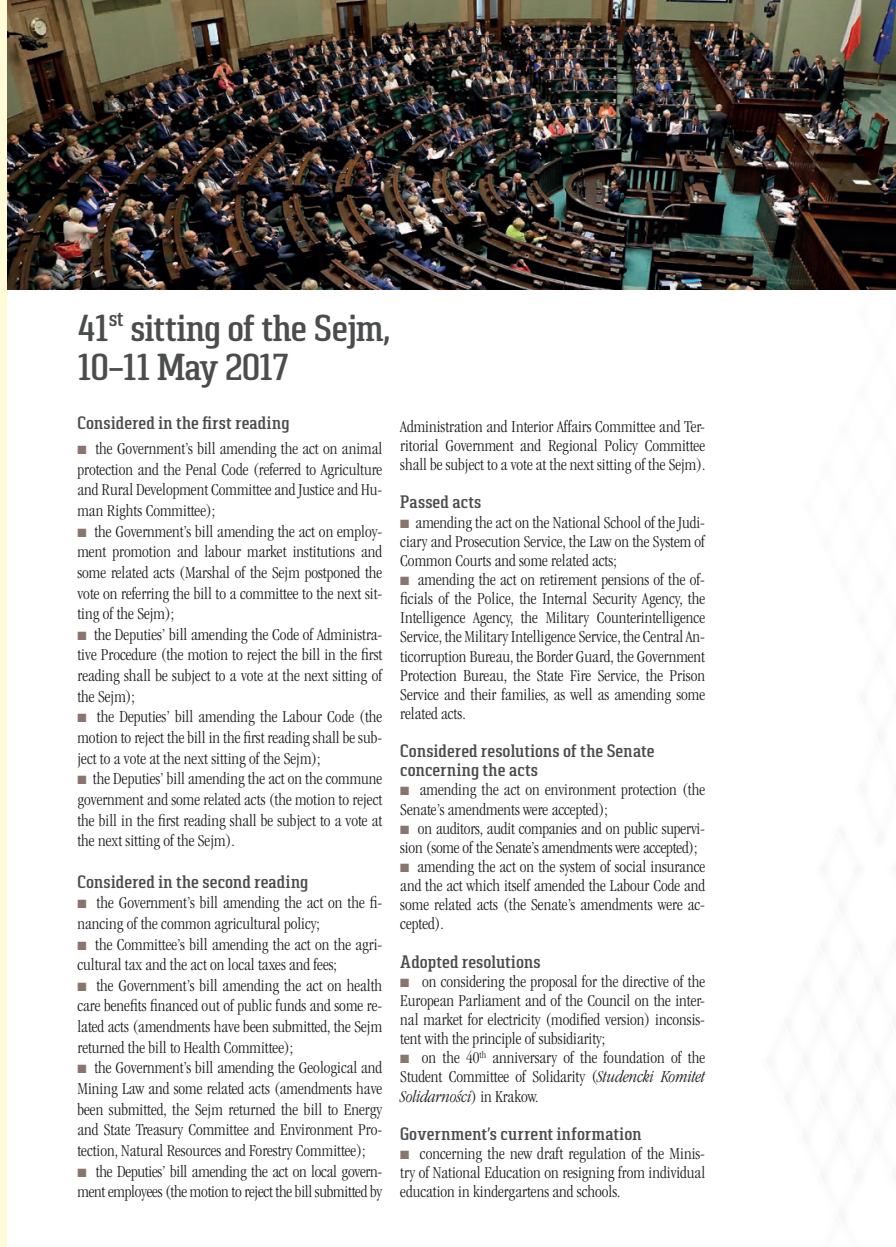
<style>
.page{position:relative;width:896px;height:1247px;background:#fff}
.page>*{position:absolute;margin:0;border:0;box-sizing:border-box;transform-origin:0 0}
.t1{font:600 37.5px/39px "Pancetta Serif Pro";letter-spacing:-.02em;color:#4b4c4d;scale:.85 1}
.tekst_bez_wc{font:600 18px/19px "Pancetta Serif Pro";letter-spacing:.005em;color:#4b4c4d;scale:.85 1}
.tekst_wc{font:600 18px "Pancetta Serif Pro";letter-spacing:.005em;color:#4b4c4d;scale:.85 1}
.tekst_bez_wc-2{font:300 condensed 17.25px/19px "ITC Garamond Std";color:#231f20;text-align:justify}
.tekst_wc-2{font:300 condensed 17.25px/20.7px "ITC Garamond Std";color:#231f20;text-align:justify}
.s1{color:#8a756e}
.s2{font-style:italic}
</style>
<div class="page">
<svg style="left:0;top:0;width:11px;height:1247px"></svg>
<img style="left:7px;top:0;width:888px;height:289px">
<div style="left:757px;top:264px;width:138px;height:982px;background:#fff"></div>
<svg style="left:798px;top:265px;width:97px;height:25px;background:#1e0f0a"></svg>
<p class="t1" style="left:77px;top:309px;width:370px">41<sup>st</sup> sitting of the Sejm,<br>10–11 May 2017</p>
<p class="tekst_wc" style="left:77px;top:412px;width:251px">Considered in the first reading</p>
<p class="tekst_wc-2" style="left:77px;top:438px;width:306px"><span class="s1">■</span> the Government’s bill amending the act on animal protection and the Penal Code (referred to Agriculture and Rural Development Committee and Justice and Hu&shy;man Rights Committee);</p>
<p class="tekst_bez_wc-2" style="left:77px;top:521px;width:306px;line-height:20.7px"><span class="s1">■</span> the Government’s bill amending the act on employ&shy;ment promotion and labour market institutions and some related acts (Marshal of the Sejm postponed the vote on referring the bill to a committee to the next sit&shy;ting of the Sejm);</p>
<p class="tekst_bez_wc-2" style="left:77px;top:624px;width:306px;line-height:20.7px"><span class="s1">■</span> the Deputies’ bill amending the Code of Administra&shy;tive Procedure (the motion to reject the bill in the first reading shall be subject to a vote at the next sitting of the Sejm);</p>
<p class="tekst_bez_wc-2" style="left:77px;top:706px;width:306px;line-height:20.7px"><span class="s1">■</span> the Deputies’ bill amending the Labour Code (the motion to reject the bill in the first reading shall be sub&shy;ject to a vote at the next sitting of the Sejm);</p>
<p class="tekst_bez_wc-2" style="left:77px;top:768px;width:306px;line-height:20.7px"><span class="s1">■</span> the Deputies’ bill amending the act on the commune government and some related acts (the motion to reject the bill in the first reading shall be subject to a vote at the next sitting of the Sejm).</p>
<p class="tekst_bez_wc" style="left:77px;top:871px;width:273px">Considered in the second reading</p>
<p class="tekst_bez_wc-2" style="left:77px;top:892px;width:306px;line-height:20.7px"><span class="s1">■</span> the Government’s bill amending the act on the fi&shy;nancing of the common agricultural policy;</p>
<p class="tekst_bez_wc-2" style="left:77px;top:933px;width:306px;line-height:20.7px"><span class="s1">■</span> the Committee’s bill amending the act on the agri&shy;cultural tax and the act on local taxes and fees;</p>
<p class="tekst_bez_wc-2" style="left:77px;top:975px;width:306px;line-height:20.7px"><span class="s1">■</span> the Government’s bill amending the act on health care benefits financed out of public funds and some re&shy;lated acts (amendments have been submitted, the Sejm returned the bill to Health Committee);</p>
<p class="tekst_bez_wc-2" style="left:77px;top:1057px;width:306px;line-height:20.7px"><span class="s1">■</span> the Government’s bill amending the Geological and Mining Law and some related acts (amendments have been submitted, the Sejm returned the bill to Energy and State Treasury Committee and Environment Pro&shy;tection, Natural Resources and Forestry Committee);</p>
<p class="tekst_bez_wc-2" style="left:77px;top:1160px;width:306px;line-height:20.7px"><span class="s1">■</span> the Deputies’ bill amending the act on local govern&shy;ment employees (the motion to reject the bill submitted by</p>
<p class="tekst_bez_wc-2" style="left:400px;top:417px;width:307px">Administration and Interior Affairs Committee and Ter&shy;ritorial Government and Regional Policy Committee shall be subject to a vote at the next sitting of the Sejm).</p>
<p class="tekst_bez_wc" style="left:400px;top:492px;width:97px">Passed acts</p>
<p class="tekst_bez_wc-2" style="left:400px;top:512px;width:306px"><span class="s1">■</span> amending the act on the National School of the Judi&shy;ciary and Prosecution Service, the Law on the System of Common Courts and some related acts;</p>
<p class="tekst_bez_wc-2" style="left:400px;top:570px;width:306px"><span class="s1">■</span> amending the act on retirement pensions of the of&shy;ficials of the Police, the Internal Security Agency, the Intelligence Agency, the Military Counterintelligence Service, the Military Intelligence Service, the Central An&shy;ticorruption Bureau, the Border Guard, the Government Protection Bureau, the State Fire Service, the Prison Service and their families, as well as amending some related acts.</p>
<p class="tekst_bez_wc" style="left:400px;top:741px;width:301px">Considered resolutions of the Senate concerning the acts</p>
<p class="tekst_bez_wc-2" style="left:400px;top:780px;width:306px"><span class="s1">■</span> amending the act on environment protection (the<br>Senate’s amendments were accepted);</p>
<p class="tekst_bez_wc-2" style="left:400px;top:818px;width:306px"><span class="s1">■</span> on auditors, audit companies and on public supervi&shy;sion (some of the Senate’s amendments were accepted);</p>
<p class="tekst_bez_wc-2" style="left:400px;top:857px;width:306px"><span class="s1">■</span> amending the act on the system of social insurance and the act which itself amended the Labour Code and some related acts (the Senate’s amendments were ac&shy;cepted).</p>
<p class="tekst_bez_wc" style="left:400px;top:951px;width:167px">Adopted resolutions</p>
<p class="tekst_bez_wc-2" style="left:400px;top:971px;width:306px"><span class="s1">■</span> on considering the proposal for the directive of the European Parliament and of the Council on the inter&shy;nal market for electricity (modified version) inconsis&shy;tent with the principle of subsidiarity;</p>
<p class="tekst_bez_wc-2" style="left:400px;top:1048px;width:306px"><span class="s1">■</span> on the 40<sup>th</sup> anniversary of the foundation of the Student Committee of Solidarity (<span class="s2">Studencki Komitet Solidarności</span>) in Krakow.</p>
<p class="tekst_bez_wc" style="left:400px;top:1123px;width:285px">Government’s current information</p>
<p class="tekst_bez_wc-2" style="left:400px;top:1143px;width:306px"><span class="s1">■</span> concerning the new draft regulation of the Minis&shy;try of National Education on resigning from individual education in kindergartens and schools.</p>
</div>
